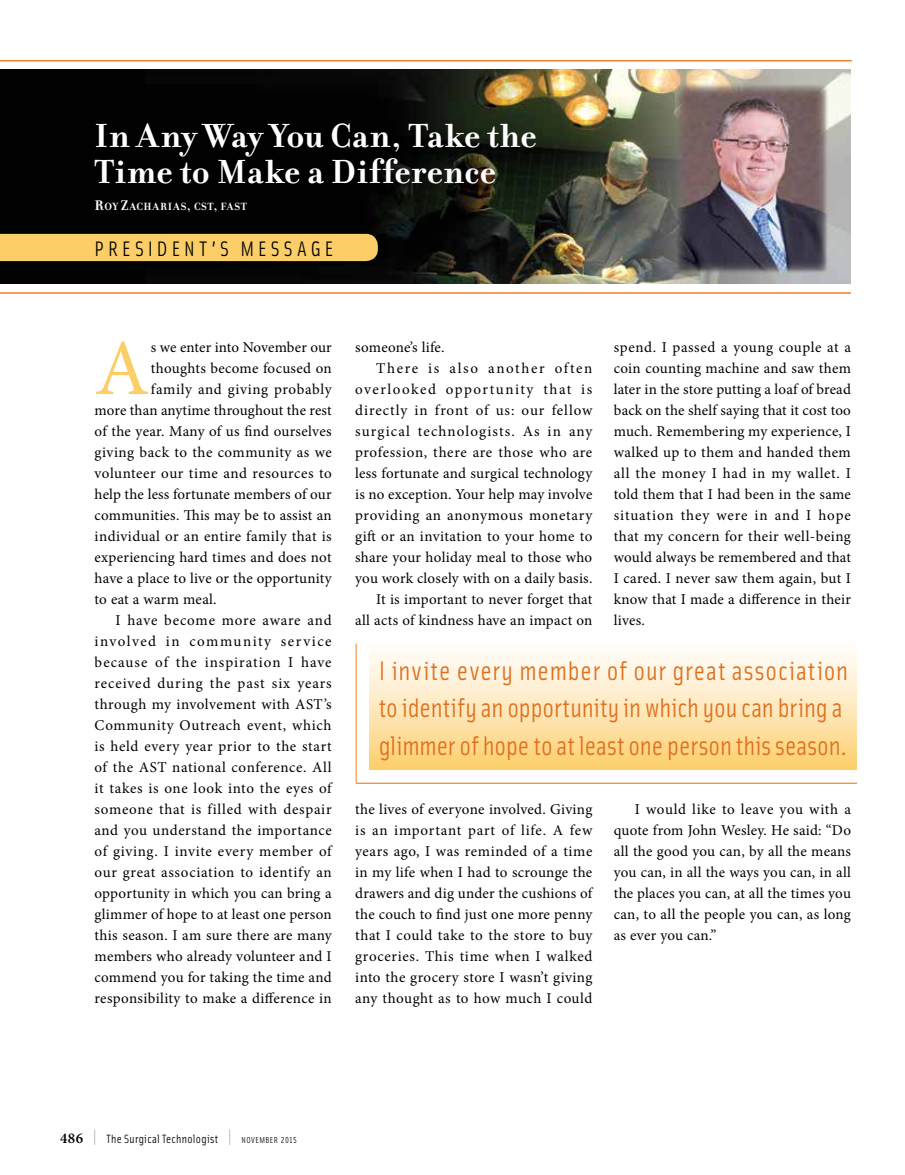
<style>
.page{position:relative;width:905px;height:1175px;background:#fff}
.page>*{position:absolute;margin:0;border:0;box-sizing:border-box;transform-origin:0 0}
.t1{font:79.65px "Minion Pro";color:#fcce68}
.t2{font:700 36px/36px "Filosofia";letter-spacing:.02em;color:#fff}
.t3{font:27px/37.5px "Solex";letter-spacing:.005em;color:#e0701e}
.t4{font:21px "Solex Regular Lining";letter-spacing:.195em;color:#000}
.t5{font:15px/21px "Minion Pro";letter-spacing:.025em;color:#000;text-align:justify}
.t6{font:15px "Minion Pro";letter-spacing:.045em;color:#000}
.t7{font:15px "Minion Pro";color:#000}
.t8{font:15px "Minion Pro";letter-spacing:.05em;color:#000}
.t9{font:15px "Minion Pro";letter-spacing:.095em;color:#000}
.t10{font:15px "Minion Pro";letter-spacing:.005em;color:#000}
.t11{font:15px "Minion Pro";letter-spacing:.055em;color:#000}
.t12{font:15px "Minion Pro";letter-spacing:.06em;color:#000}
.t13{font:15px "Minion Pro";letter-spacing:.075em;color:#000}
.t14{font:15px "Minion Pro";letter-spacing:.065em;color:#000}
.t15{font:15px "Minion Pro";letter-spacing:.105em;color:#000}
.t16{font:12px "Solex";letter-spacing:.025em;color:#000}
.t17{font:700 11.25px "Filosofia";letter-spacing:.055em;color:#fff}
.s1{font-size:15px}
.s2{font-family:"Minion Pro";font-weight:600;font-size:15px}
.s3{font-family:"Solex Regular Lining";font-size:19.5px;color:#939598}
.s4{font-family:"Solex Regular Lining";font-size:8.7px}
</style>
<div class="page">
<img style="left:0;top:69px;width:850px;height:215px">
<div style="left:0;top:234px;width:378px;height:27px;background:#fcce68"></div>
<hr style="left:0;top:60px;width:851px;height:2px;background:#f58025">
<hr style="left:0;top:292px;width:850px;height:2px;background:#f58025">
<div style="left:370px;top:639px;width:486px;height:130px;background:linear-gradient(to bottom,#fff,#fdd174)"></div>
<hr style="left:355px;top:643px;width:1px;height:140px;background:#f58025">
<hr style="left:356px;top:782px;width:500px;height:2px;background:#f58025">
<h2 class="t2" style="left:94px;top:118px;width:444px">In Any Way You Can, Take the<br>Time to Make a Difference</h2>
<p class="t17" style="left:94px;top:200px;width:154px"><span class="s1">R</span>OY <span class="s1">Z</span>ACHARIAS<span class="s1">,</span> CST<span class="s1">,</span> FAST</p>
<h3 class="t4" style="left:94px;top:235px;width:240px">PRESIDENT’S MESSAGE</h3>
<h1 class="t1" style="left:94px;top:315px;width:57px">A</h1>
<p class="t7" style="left:151px;top:337px;width:182px">s we enter into November our</p>
<p class="t5" style="left:151px;top:358px;width:182px">thoughts become focused on</p>
<p class="t5" style="left:151px;top:379px;width:182px">family and giving probably</p>
<p class="t7" style="left:94px;top:400px;width:239px">more than anytime throughout the rest</p>
<p class="t5" style="left:94px;top:421px;width:238px">of the year. Many of us find ourselves</p>
<p class="t5" style="left:94px;top:442px;width:239px">giving back to the community as we</p>
<p class="t5" style="left:94px;top:463px;width:239px">volunteer our time and resources to</p>
<p class="t5" style="left:94px;top:484px;width:239px">help the less fortunate members of our</p>
<p class="t5" style="left:94px;top:505px;width:239px">communities. This may be to assist an</p>
<p class="t5" style="left:94px;top:526px;width:239px">individual or an entire family that is</p>
<p class="t5" style="left:94px;top:547px;width:238px">experiencing hard times and does not</p>
<p class="t5" style="left:94px;top:568px;width:239px">have a place to live or the opportunity</p>
<p class="t5" style="left:94px;top:589px;width:124px">to eat a warm meal.</p>
<p class="t8" style="left:115px;top:610px;width:217px">I have become more aware and</p>
<p class="t9" style="left:94px;top:631px;width:238px">involved in community service</p>
<p class="t14" style="left:94px;top:652px;width:239px">because of the inspiration I have</p>
<p class="t11" style="left:94px;top:673px;width:239px">received during the past six years</p>
<p class="t5" style="left:94px;top:694px;width:239px">through my involvement with AST’s</p>
<p class="t6" style="left:94px;top:715px;width:238px">Community Outreach event, which</p>
<p class="t5" style="left:94px;top:736px;width:238px">is held every year prior to the start</p>
<p class="t5" style="left:94px;top:757px;width:238px">of the AST national conference. All</p>
<p class="t5" style="left:94px;top:778px;width:240px">it takes is one look into the eyes of</p>
<p class="t8" style="left:94px;top:799px;width:238px">someone that is filled with despair</p>
<p class="t5" style="left:94px;top:820px;width:239px">and you understand the importance</p>
<p class="t5" style="left:94px;top:841px;width:240px">of giving. I invite every member of</p>
<p class="t6" style="left:94px;top:862px;width:239px">our great association to identify an</p>
<p class="t5" style="left:94px;top:883px;width:239px">opportunity in which you can bring a</p>
<p class="t5" style="left:94px;top:904px;width:239px">glimmer of hope to at least one person</p>
<p class="t5" style="left:94px;top:925px;width:239px">this season. I am sure there are many</p>
<p class="t5" style="left:94px;top:946px;width:239px">members who already volunteer and I</p>
<p class="t5" style="left:94px;top:967px;width:238px">commend you for taking the time and</p>
<p class="t5" style="left:94px;top:988px;width:239px">responsibility to make a difference in</p>
<p class="t5" style="left:355px;top:337px;width:91px">someone’s life.</p>
<p class="t15" style="left:376px;top:358px;width:217px">There is also another often</p>
<p class="t9" style="left:355px;top:379px;width:238px">overlooked opportunity that is</p>
<p class="t12" style="left:355px;top:400px;width:239px">directly in front of us: our fellow</p>
<p class="t13" style="left:355px;top:421px;width:239px">surgical technologists. As in any</p>
<p class="t5" style="left:355px;top:442px;width:238px">profession, there are those who are</p>
<p class="t5" style="left:355px;top:463px;width:239px">less fortunate and surgical technology</p>
<p class="t10" style="left:355px;top:484px;width:239px">is no exception. Your help may involve</p>
<p class="t6" style="left:355px;top:505px;width:239px">providing an anonymous monetary</p>
<p class="t5" style="left:355px;top:526px;width:238px">gift or an invitation to your home to</p>
<p class="t5" style="left:355px;top:547px;width:238px">share your holiday meal to those who</p>
<p class="t5" style="left:355px;top:568px;width:239px">you work closely with on a daily basis.</p>
<p class="t5" style="left:376px;top:589px;width:217px">It is important to never forget that</p>
<p class="t5" style="left:355px;top:610px;width:239px">all acts of kindness have an impact on</p>
<p class="t5" style="left:614px;top:337px;width:239px">spend. I passed a young couple at a coin counting machine and saw them later in the store putting a loaf of bread back on the shelf saying that it cost too much. Remembering my experience, I walked up to them and handed them all the money I had in my wallet. I told them that I had been in the same situation they were in and I hope that my concern for their well-being would always be remembered and that I cared. I never saw them again, but I know that I made a difference in their lives.</p>
<h3 class="t3" style="left:378px;top:651px;width:471px">I invite every member of our great association to identify an opportunity in which you can bring a glimmer of hope to at least one person this season.</h3>
<p class="t5" style="left:355px;top:799px;width:240px">the lives of everyone involved. Giving is an important part of life. A few years ago, I was reminded of a time in my life when I had to scrounge the drawers and dig under the cushions of the couch to find just one more penny that I could take to the store to buy groceries. This time when I walked into the grocery store I wasn’t giving any thought as to how much I could</p>
<p class="t5" style="left:614px;top:799px;width:239px;text-indent:21px">I would like to leave you with a quote from John Wesley. He said: “Do all the good you can, by all the means you can, in all the ways you can, in all the places you can, at all the times you can, to all the people you can, as long as ever you can.”</p>
<p class="t16" style="left:60px;top:1130px;width:238px"><span class="s2">486</span> <span class="s3">|</span> The Surgical Technologist <span class="s3">|</span> <span class="s4">NOVEMBER 2015</span></p>
</div>
